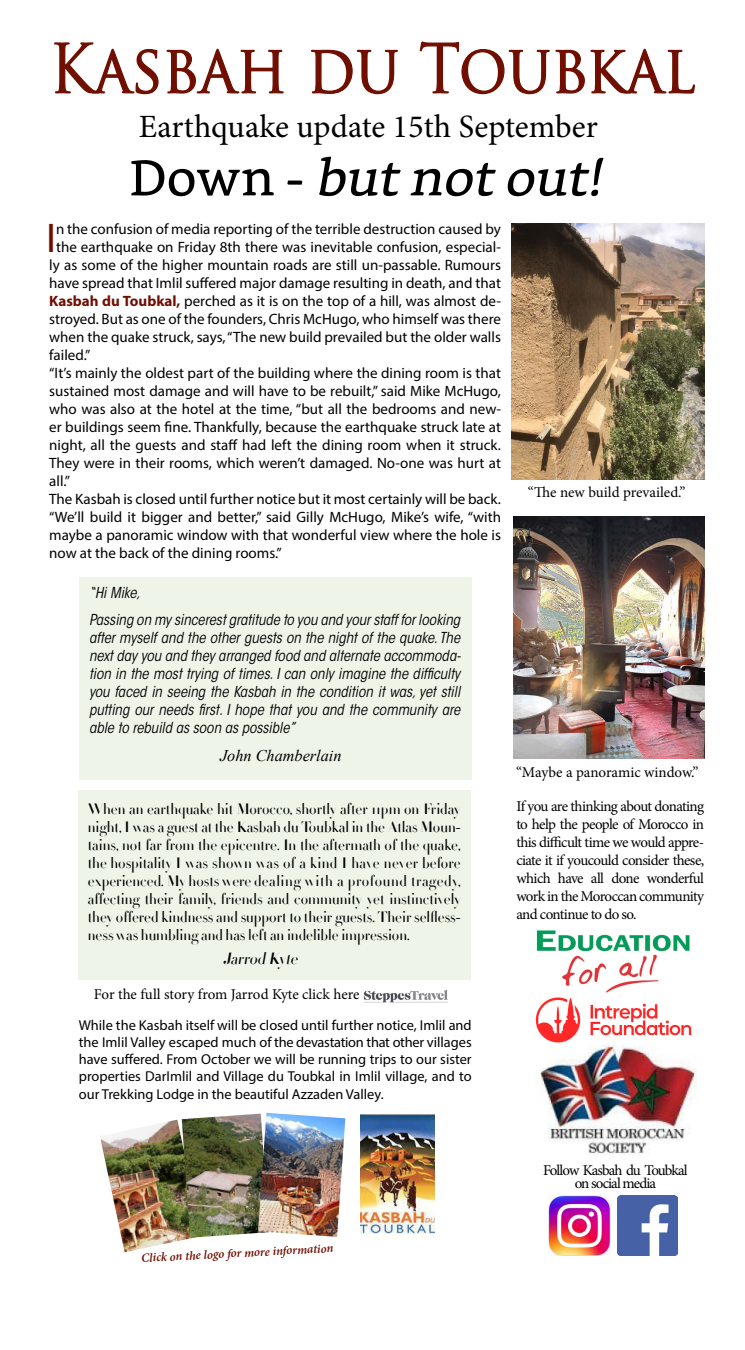
<style>
.page{position:relative;width:745px;height:1350px;background:#fff}
.page>*{position:absolute;margin:0;border:0;box-sizing:border-box;transform-origin:0 0}
.t1{font:66px "Trajan Pro";letter-spacing:-.005em;color:#700e00;scale:.91 1}
.t2{font:italic 50px "Bookerly";color:#000}
.t3{font:41.75px "Myriad Pro";color:#700e00}
.t4{font:32.5px "Minion Pro";color:#000}
.t5{font:italic 16.25px "Times New Roman";color:#000}
.t6{font:italic 16.25px "Didot HTF M96 Medium";color:#000}
.t7{font:15px "Myriad Pro";color:#000}
.t8{font:15px/18px "Didot HTF M96 Medium";color:#000;text-align:justify}
.t9{font:italic condensed 15px/18px "ITC Avant Garde Std";color:#000}
.t10{font:15px/18px "Minion Pro";letter-spacing:-.035em;color:#000;text-align:justify}
.t11{font:15px "Minion Pro";color:#000}
.t12{font:15px "Minion Pro";letter-spacing:-.005em;color:#000}
.t13{font:15px/12.5px "Minion Pro";letter-spacing:-.06em;color:#000;text-align:center}
.t14{font:14.38px/17.2px "Myriad Pro";color:#000;text-align:justify}
.t15{font:italic 600 12.5px "Minion Pro";color:#700e00}
.s1{font-style:normal}
.s2{font-weight:700;color:#700e00}
</style>
<div class="page">
<div style="left:79px;top:577px;width:392px;height:202px;background:#eef4e8"></div>
<svg style="left:54px;top:42px;width:105px;height:53px"></svg>
<svg style="left:166px;top:48px;width:118px;height:46px"></svg>
<svg style="left:311px;top:49px;width:87px;height:46px"></svg>
<svg style="left:419px;top:41px;width:276px;height:54px"></svg>
<img style="left:511px;top:223px;width:192px;height:256px">
<div style="left:78px;top:791px;width:393px;height:189px;background:#eef4e8"></div>
<img style="left:363px;top:989px;width:85px;height:14px">
<img style="left:513px;top:517px;width:190px;height:242px">
<img style="left:540px;top:1044px;width:155px;height:111px">
<img style="left:536px;top:930px;width:154px;height:62px">
<img style="left:535px;top:998px;width:157px;height:45px">
<img style="left:100px;top:1120px;width:92px;height:132px">
<img style="left:360px;top:1113px;width:74px;height:121px">
<img style="left:182px;top:1114px;width:76px;height:124px">
<img style="left:258px;top:1113px;width:87px;height:124px">
<img style="left:548px;top:1195px;width:61px;height:60px">
<img style="left:617px;top:1195px;width:60px;height:60px">
<h1 class="t1" style="left:49px;top:27px;width:711px">Kasbah du Toubkal</h1>
<h3 class="t4" style="left:139px;top:105px;width:460px">Earthquake update 15th September</h3>
<h2 class="t2" style="left:129px;top:149px;width:486px"><span class="s1">D o w n -</span> butnotout!</h2>
<h3 class="t3" style="left:46px;top:213px;width:11px">I</h3>
<p class="t7" style="left:56px;top:220px;width:446px">n the confusion of media reporting of the terrible destruction caused by</p>
<p class="t7" style="left:56px;top:238px;width:446px">the earthquake on Friday 8th there was inevitable confusion, especial-</p>
<p class="t7" style="left:49px;top:256px;width:453px">ly as some of the higher mountain roads are still un-passable. Rumours</p>
<p class="t7" style="left:49px;top:274px;width:453px">have spread that Imlil suffered major damage resulting in death, and that</p>
<p class="t7" style="left:49px;top:292px;width:453px"><span class="s2">Kasbah du Toubkal,</span> perched as it is on the top of a hill, was almost de-</p>
<p class="t7" style="left:49px;top:310px;width:453px">stroyed. But as one of the founders, Chris McHugo, who himself was there</p>
<p class="t7" style="left:49px;top:328px;width:453px">when the quake struck, says, “The new build prevailed but the older walls</p>
<p class="t7" style="left:49px;top:346px;width:43px">failed.”</p>
<p class="t7" style="left:49px;top:364px;width:453px">“It’s mainly the oldest part of the building where the dining room is that</p>
<p class="t7" style="left:49px;top:382px;width:453px">sustained most damage and will have to be rebuilt,” said Mike McHugo,</p>
<p class="t7" style="left:49px;top:400px;width:453px">who was also at the hotel at the time, “but all the bedrooms and new-</p>
<p class="t7" style="left:49px;top:418px;width:453px">er buildings seem fine. Thankfully, because the earthquake struck late at</p>
<p class="t7" style="left:49px;top:436px;width:453px">night, all the guests and staff had left the dining room when it struck.</p>
<p class="t7" style="left:49px;top:454px;width:453px">They were in their rooms, which weren’t damaged. No-one was hurt at</p>
<p class="t7" style="left:49px;top:472px;width:22px">all.”</p>
<p class="t7" style="left:49px;top:490px;width:453px">The Kasbah is closed until further notice but it most certainly will be back.</p>
<p class="t7" style="left:49px;top:508px;width:453px">“We’ll build it bigger and better,” said Gilly McHugo, Mike’s wife, “with</p>
<p class="t7" style="left:49px;top:526px;width:453px">maybe a panoramic window with that wonderful view where the hole is</p>
<p class="t7" style="left:49px;top:544px;width:234px">now at the back of the dining rooms.”</p>
<p class="t9" style="left:89px;top:579px;width:372px;line-height:27px">“Hi Mike,<br>Passing on my sincerest gratitude to you and your staff for looking</p>
<p class="t9" style="left:89px;top:629px;width:373px;text-align:justify">after myself and the other guests on the night of the quake. The next day you and they arranged food and alternate accommoda&shy;tion in the most trying of times. I can only imagine the difficulty you faced in seeing the Kasbah in the condition it was, yet still putting our needs first. I hope that you and the community are able to rebuild as soon as possible”</p>
<p class="t5" style="left:220px;top:745px;width:123px">John Chamberlain</p>
<p class="t8" style="left:88px;top:801px;width:374px">When an earthquake hit Morocco, shortly after 11pm on Friday night, I was a guest at the Kasbah du Toubkal in the Atlas Moun&shy;tains, not far from the epicentre. In the aftermath of the quake, the hospitality I was shown was of a kind I have never before experienced. My hosts were dealing with a profound tragedy, affecting their family, friends and community yet instinctively they offered kindness and support to their guests. Their selfless&shy;ness was humbling and has left an indelible impression.</p>
<p class="t6" style="left:223px;top:949px;width:80px">Jarrod Kyte</p>
<p class="t12" style="left:94px;top:985px;width:267px">For the full story from Jarrod Kyte click here</p>
<p class="t14" style="left:79px;top:1016px;width:394px">While the Kasbah itself will be closed until further notice, Imlil and the Imlil Valley escaped much of the devastation that other villages have suffered. From October we will be running trips to our sister properties DarImlil and Village du Toubkal in Imlil village, and to our Trekking Lodge in the beautiful Azzaden Valley.</p>
<p class="t11" style="left:527px;top:483px;width:159px">“The new build prevailed.”</p>
<p class="t11" style="left:516px;top:762px;width:184px">“Maybe a panoramic window.”</p>
<p class="t10" style="left:516px;top:798px;width:189px">If you are thinking about donating to help the people of Morocco in this difficult time we would appre&shy;ciate it if youcould consider these, which have all done wonderful work in the Moroccan community and continue to do so.</p>
<p class="t15" style="left:141px;top:1249px;width:194px;rotate:-3deg">Click on the logo for more information</p>
<p class="t13" style="left:543px;top:1164px;width:146px">Follow Kasbah du Toubkal on social media</p>
</div>
